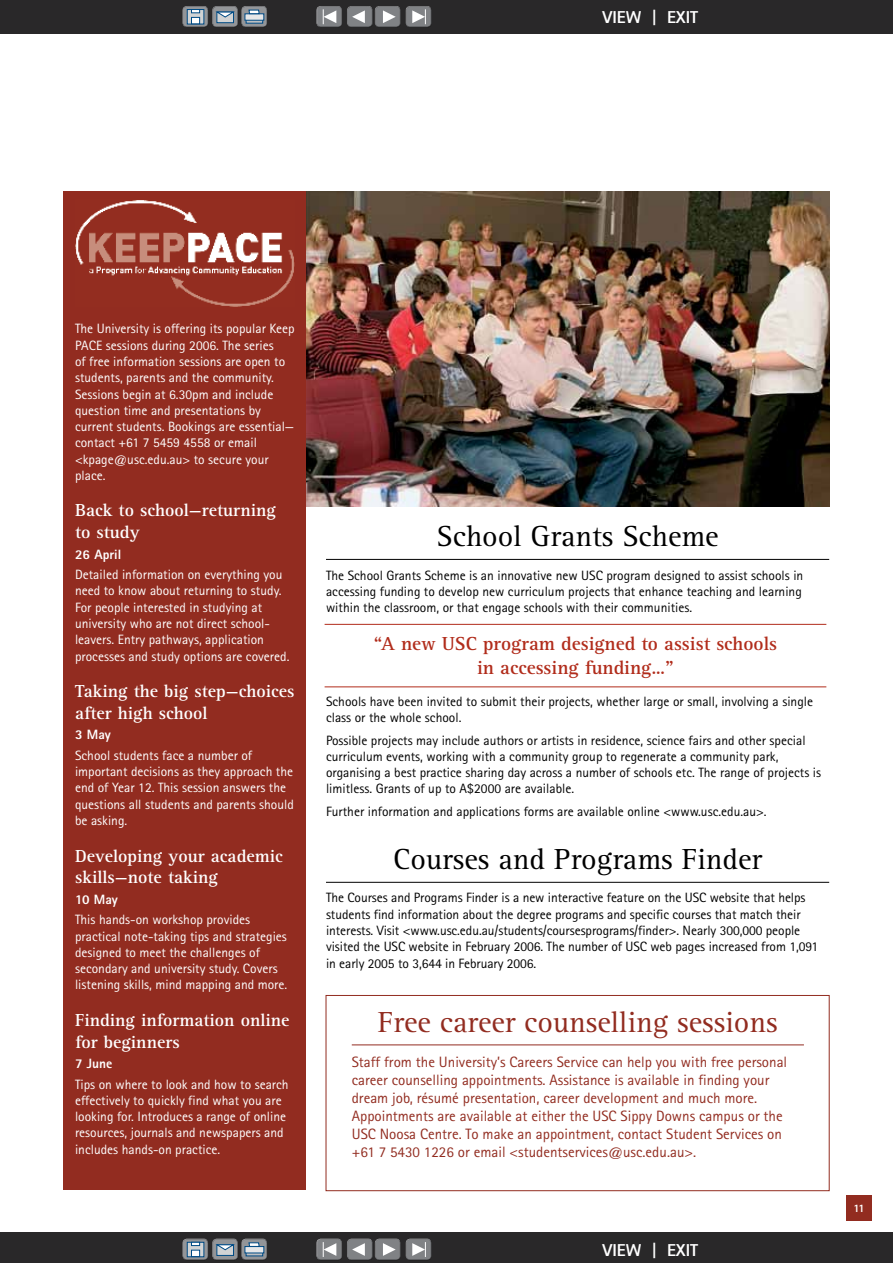
<style>
.page{position:relative;width:893px;height:1263px;background:#fff}
.page>*{position:absolute;margin:0;border:0;box-sizing:border-box;transform-origin:0 0}
.t1{font:30px "Rotis Serif";color:#000}
.t2{font:30px "Rotis Serif";color:#922c20}
.t3{font:700 19.5px/23.5px "Rotis Serif";color:#b12c1b;text-align:center}
.t4{font:700 18px/21.8px "Rotis Serif";color:#fff}
.t5{font:800 17.25px "Rotis Sans Serif";color:#fff}
.t6{font:15px/18px "Rotis Sans Serif";color:#922c20}
.t7{font:13.5px/16.2px "Rotis Sans Serif";color:#000}
.t8{font:13.5px/16.2px "Rotis Sans Serif";color:#fff}
.t9{font:800 13.5px "Rotis Sans Serif";color:#fff}
.t10{font:800 11.25px "Rotis Sans Serif";color:#fff}
</style>
<div class="page">
<img style="left:306px;top:191px;width:523px;height:316px">
<div style="left:64px;top:296px;width:242px;height:893px;background:#922c20"></div>
<div style="left:326px;top:995px;width:504px;height:196px;border:1px solid #922c20"></div>
<div style="left:846px;top:1195px;width:26px;height:25px;background:#922c20"></div>
<hr style="left:326px;top:559px;width:503px;height:1px;background:#000">
<hr style="left:326px;top:882px;width:503px;height:1px;background:#000">
<hr style="left:325px;top:624px;width:501px;height:1px;background:#b12c1b">
<hr style="left:325px;top:686px;width:501px;height:1px;background:#b12c1b">
<hr style="left:352px;top:1044px;width:452px;height:1px;background:#922c20">
<div style="left:64px;top:191px;width:242px;height:124px;background:#922c20"></div>
<img style="left:75px;top:200px;width:220px;height:106px">
<div style="left:0;top:0;width:893px;height:33px;background:#292829"></div>
<div style="left:0;top:1232px;width:893px;height:31px;background:#292829"></div>
<div style="left:375px;top:6px;width:27px;height:19px;background:#fff;opacity:.75"></div>
<div style="left:375px;top:8px;width:27px;height:21px;background:#000;opacity:.75"></div>
<svg style="left:383px;top:10px;width:13px;height:13px"></svg>
<div style="left:347px;top:6px;width:27px;height:19px;background:#fff;opacity:.75"></div>
<div style="left:347px;top:8px;width:27px;height:21px;background:#000;opacity:.75"></div>
<svg style="left:352px;top:10px;width:13px;height:13px"></svg>
<div style="left:316px;top:6px;width:27px;height:19px;background:#fff;opacity:.75"></div>
<div style="left:316px;top:8px;width:27px;height:21px;background:#000;opacity:.75"></div>
<svg style="left:323px;top:9px;width:13px;height:15px"></svg>
<div style="left:405px;top:6px;width:27px;height:19px;background:#fff;opacity:.75"></div>
<div style="left:405px;top:8px;width:27px;height:21px;background:#000;opacity:.75"></div>
<svg style="left:412px;top:9px;width:14px;height:15px"></svg>
<div style="left:241px;top:6px;width:27px;height:19px;background:#fff;opacity:.75"></div>
<div style="left:241px;top:8px;width:27px;height:21px;background:#000;opacity:.75"></div>
<svg style="left:246px;top:20px;width:17px;height:3px"></svg>
<svg style="left:245px;top:14px;width:19px;height:6px"></svg>
<svg style="left:249px;top:10px;width:11px;height:4px"></svg>
<div style="left:212px;top:6px;width:27px;height:19px;background:#fff;opacity:.75"></div>
<div style="left:212px;top:8px;width:27px;height:21px;background:#000;opacity:.75"></div>
<div style="left:217px;top:12px;width:17px;height:11px;background:#d1d3d4;border:1px solid #004b85"></div>
<svg style="left:217px;top:12px;width:17px;height:5px"></svg>
<div style="left:182px;top:6px;width:27px;height:19px;background:#fff;opacity:.75"></div>
<div style="left:182px;top:8px;width:27px;height:21px;background:#000;opacity:.75"></div>
<svg style="left:187px;top:9px;width:17px;height:15px"></svg>
<svg style="left:191px;top:9px;width:9px;height:4px"></svg>
<div style="left:191px;top:17px;width:9px;height:7px;background:#fff;border:1px solid #004b85"></div>
<div style="left:375px;top:1239px;width:27px;height:19px;background:#fff;opacity:.75"></div>
<div style="left:375px;top:1240px;width:27px;height:21px;background:#000;opacity:.75"></div>
<svg style="left:383px;top:1243px;width:13px;height:13px"></svg>
<div style="left:347px;top:1239px;width:27px;height:19px;background:#fff;opacity:.75"></div>
<div style="left:347px;top:1240px;width:27px;height:21px;background:#000;opacity:.75"></div>
<svg style="left:352px;top:1243px;width:13px;height:13px"></svg>
<div style="left:316px;top:1239px;width:27px;height:19px;background:#fff;opacity:.75"></div>
<div style="left:316px;top:1240px;width:27px;height:21px;background:#000;opacity:.75"></div>
<svg style="left:323px;top:1242px;width:13px;height:15px"></svg>
<div style="left:405px;top:1239px;width:27px;height:19px;background:#fff;opacity:.75"></div>
<div style="left:405px;top:1240px;width:27px;height:21px;background:#000;opacity:.75"></div>
<svg style="left:412px;top:1242px;width:14px;height:15px"></svg>
<div style="left:241px;top:1239px;width:27px;height:19px;background:#fff;opacity:.75"></div>
<div style="left:241px;top:1240px;width:27px;height:21px;background:#000;opacity:.75"></div>
<svg style="left:246px;top:1253px;width:17px;height:3px"></svg>
<svg style="left:245px;top:1246px;width:19px;height:7px"></svg>
<svg style="left:249px;top:1242px;width:11px;height:5px"></svg>
<div style="left:212px;top:1239px;width:27px;height:19px;background:#fff;opacity:.75"></div>
<div style="left:212px;top:1240px;width:27px;height:21px;background:#000;opacity:.75"></div>
<div style="left:217px;top:1244px;width:17px;height:11px;background:#d1d3d4"></div>
<svg style="left:217px;top:1244px;width:17px;height:6px"></svg>
<div style="left:182px;top:1239px;width:27px;height:19px;background:#fff;opacity:.75"></div>
<div style="left:182px;top:1240px;width:27px;height:21px;background:#000;opacity:.75"></div>
<svg style="left:187px;top:1242px;width:17px;height:15px"></svg>
<svg style="left:191px;top:1242px;width:9px;height:4px"></svg>
<div style="left:191px;top:1250px;width:9px;height:7px;background:#fff;border:1px solid #004b85"></div>
<p class="t5" style="left:602px;top:6px;width:97px">VIEW | EXIT</p>
<p class="t8" style="left:75px;top:321px;width:221px">The University is offering its popular Keep PACE sessions during 2006. The series<br>of free information sessions are open to students, parents and the community.<br>Sessions begin at 6.30pm and include question time and presentations by current students. Bookings are essential— contact +61 7 5459 4558 or email &lt;kpage@usc.edu.au&gt; to secure your place.</p>
<h3 class="t4" style="left:75px;top:500px;width:202px">Back to school—returning to study</h3>
<p class="t9" style="left:75px;top:545px;width:48px">26 April</p>
<p class="t8" style="left:75px;top:566px;width:216px">Detailed information on everything you need to know about returning to study.<br>For people interested in studying at university who are not direct school&shy;leavers. Entry pathways, application processes and study options are covered.</p>
<h3 class="t4" style="left:75px;top:681px;width:221px">Taking the big step—choices after high school</h3>
<p class="t9" style="left:75px;top:726px;width:37px">3 May</p>
<p class="t8" style="left:75px;top:747px;width:220px">School students face a number of important decisions as they approach the end of Year 12. This session answers the questions all students and parents should be asking.</p>
<h3 class="t4" style="left:75px;top:845px;width:209px">Developing your academic skills—note taking</h3>
<p class="t9" style="left:75px;top:890px;width:44px">10 May</p>
<p class="t8" style="left:75px;top:911px;width:214px">This hands-on workshop provides practical note-taking tips and strategies designed to meet the challenges of secondary and university study. Covers listening skills, mind mapping and more.</p>
<h3 class="t4" style="left:75px;top:1009px;width:216px">Finding information online for beginners</h3>
<p class="t9" style="left:75px;top:1055px;width:39px">7 June</p>
<p class="t8" style="left:75px;top:1076px;width:215px">Tips on where to look and how to search effectively to quickly find what you are looking for. Introduces a range of online resources, journals and newspapers and includes hands-on practice.</p>
<h1 class="t1" style="left:437px;top:519px;width:283px">School Grants Scheme</h1>
<p class="t7" style="left:326px;top:567px;width:479px;text-align:justify">The School Grants Scheme is an innovative new USC program designed to assist schools in accessing funding to develop new curriculum projects that enhance teaching and learning within the classroom, or that engage schools with their communities.</p>
<h2 class="t3" style="left:374px;top:632px;width:405px">“A new USC program designed to assist schools in accessing funding…”</h2>
<p class="t7" style="left:326px;top:693px;width:489px">Schools have been invited to submit their projects, whether large or small, involving a single class or the whole school.</p>
<p class="t7" style="left:326px;top:732px;width:497px">Possible projects may include authors or artists in residence, science fairs and other special curriculum events, working with a community group to regenerate a community park, organising a best practice sharing day across a number of schools etc. The range of projects is limitless. Grants of up to A$2000 are available.</p>
<p class="t7" style="left:326px;top:803px;width:442px">Further information and applications forms are available online &lt;www.usc.edu.au&gt;.</p>
<h1 class="t1" style="left:393px;top:842px;width:370px">Courses and Programs Finder</h1>
<p class="t7" style="left:326px;top:890px;width:494px">The Courses and Programs Finder is a new interactive feature on the USC website that helps students find information about the degree programs and specific courses that match their interests. Visit &lt;www.usc.edu.au/students/coursesprograms/finder&gt;. Nearly 300,000 people visited the USC website in February 2006. The number of USC web pages increased from 1,091 in early 2005 to 3,644 in February 2006.</p>
<h1 class="t2" style="left:378px;top:1005px;width:401px">Free career counselling sessions</h1>
<p class="t6" style="left:352px;top:1053px;width:437px">Staff from the University’s Careers Service can help you with free personal career counselling appointments. Assistance is available in finding your dream job, résumé presentation, career development and much more.<br>Appointments are available at either the USC Sippy Downs campus or the USC Noosa Centre. To make an appointment, contact Student Services on +61 7 5430 1226 or email &lt;studentservices@usc.edu.au&gt;.</p>
<p class="t5" style="left:602px;top:1239px;width:97px">VIEW | EXIT</p>
<p class="t10" style="left:853px;top:1201px;width:13px">11</p>
</div>
